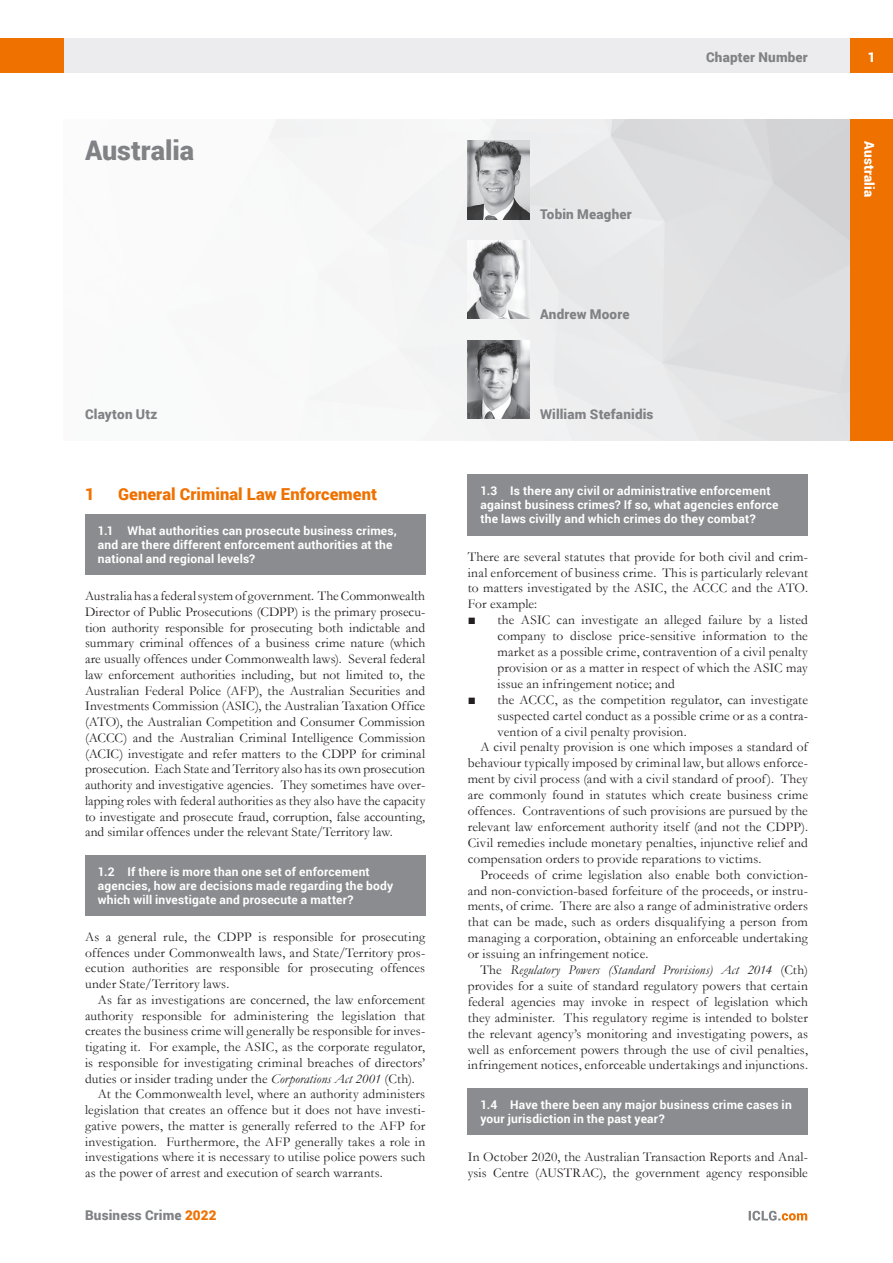
<style>
.page{position:relative;width:893px;height:1263px;background:#fff}
.page>*{position:absolute;margin:0;border:0;box-sizing:border-box;transform-origin:0 0}
.t1{font:900 27px "Roboto";color:#808285}
.MS_Heading{font:900 16.5px "Roboto";letter-spacing:.005em;color:#ef7100}
.MS_Body_Text_-_Secon{font:13.5px/15.9px "Garamond";letter-spacing:.01em;color:#231f20;text-align:justify}
.MS_Body_Text_-_First{font:13.5px/15.8px "Garamond";letter-spacing:.005em;color:#231f20;text-align:justify}
.MS_-_Bullets_1{font:13.5px/15.9px "Garamond";letter-spacing:.01em;color:#231f20;text-align:justify}
.t2{font:900 13.5px "Roboto";letter-spacing:.015em;color:#808285}
.t3{font:900 13.5px "Roboto";letter-spacing:.015em;color:#fff}
.MS_-_Question{font:700 12px/14.1px "Roboto";letter-spacing:.015em;color:#fff}
.MS_-_Question_follow{font:700 12px/14px "Roboto";letter-spacing:.015em;color:#fff}
.s1{font-style:italic}
.s2{color:#ef7100}
</style>
<div class="page">
<div style="left:64px;top:38px;width:786px;height:34px;background:#ececee"></div>
<div style="left:850px;top:38px;width:43px;height:34px;background:#ef7100"></div>
<div style="left:0;top:38px;width:64px;height:34px;background:#ef7100"></div>
<svg style="left:749px;top:1211px;width:58px;height:9px"></svg>
<img style="left:269px;top:119px;width:581px;height:321px">
<div style="left:850px;top:119px;width:43px;height:321px;background:#ef7100"></div>
<img style="left:468px;top:240px;width:61px;height:79px">
<img style="left:468px;top:340px;width:61px;height:79px">
<img style="left:468px;top:140px;width:61px;height:79px">
<div style="left:468px;top:474px;width:340px;height:61px;background:#8a8c8f"></div>
<div style="left:468px;top:1088px;width:340px;height:47px;background:#8a8c8f"></div>
<div style="left:85px;top:514px;width:340px;height:61px;background:#8a8c8f"></div>
<div style="left:85px;top:855px;width:340px;height:60px;background:#8a8c8f"></div>
<p class="t2" style="left:706px;top:48px;width:103px">Chapter Number</p>
<p class="t3" style="left:868px;top:48px;width:9px">1</p>
<h1 class="t1" style="left:85px;top:131px;width:111px">Australia</h1>
<p class="t3" style="left:879px;top:141px;width:57px;rotate:90deg">Australia</p>
<p class="t2" style="left:540px;top:205px;width:93px">Tobin Meagher</p>
<p class="t2" style="left:540px;top:305px;width:91px">Andrew Moore</p>
<p class="t2" style="left:85px;top:404px;width:74px">Clayton Utz</p>
<p class="t2" style="left:540px;top:404px;width:115px">William Stefanidis</p>
<p class="MS_Heading" style="left:85px;top:482px;width:11px">1</p>
<p class="MS_Heading" style="left:118px;top:482px;width:261px">General Criminal Law Enforcement</p>
<p class="MS_-_Question_follow" style="left:98px;top:523px;width:301px">1.1 What authorities can prosecute business crimes, and are there different enforcement authorities at the national and regional levels?</p>
<p class="MS_Body_Text_-_First" style="left:85px;top:588px;width:342px">Australia has a federal system of government. The Commonwealth Director of Public Prosecutions (CDPP) is the primary prosecu&shy;tion authority responsible for prosecuting both indictable and summary criminal offences of a business crime nature (which are usually offences under Commonwealth laws). Several federal law enforcement authorities including, but not limited to, the Australian Federal Police (AFP), the Australian Securities and Investments Commission (ASIC), the Australian Taxation Office (ATO), the Australian Competition and Consumer Commission (ACCC) and the Australian Criminal Intelligence Commission (ACIC) investigate and refer matters to the CDPP for criminal prosecution. Each State and Territory also has its own prosecution authority and investigative agencies. They sometimes have over&shy;lapping roles with federal authorities as they also have the capacity to investigate and prosecute fraud, corruption, false accounting, and similar offences under the relevant State/Territory law.</p>
<p class="MS_-_Question" style="left:98px;top:864px;width:297px">1.2 If there is more than one set of enforcement agencies, how are decisions made regarding the body which will investigate and prosecute a matter?</p>
<p class="MS_Body_Text_-_First" style="left:85px;top:928px;width:342px">As a general rule, the CDPP is responsible for prosecuting offences under Commonwealth laws, and State/Territory pros&shy;ecution authorities are responsible for prosecuting offences under State/Territory laws.</p>
<p class="MS_Body_Text_-_Secon" style="left:85px;top:991px;width:342px;text-indent:13px">As far as investigations are concerned, the law enforcement authority responsible for administering the legislation that creates the business crime will generally be responsible for inves&shy;tigating it. For example, the ASIC, as the corporate regulator, is responsible for investigating criminal breaches of directors’ duties or insider trading under the <span class="s1">Corporations Act 2001</span> (Cth).</p>
<p class="MS_Body_Text_-_Secon" style="left:85px;top:1086px;width:342px;text-indent:13px">At the Commonwealth level, where an authority administers legislation that creates an offence but it does not have investi&shy;gative powers, the matter is generally referred to the AFP for investigation. Furthermore, the AFP generally takes a role in investigations where it is necessary to utilise police powers such as the power of arrest and execution of search warrants.</p>
<p class="MS_-_Question" style="left:480px;top:483px;width:300px">1.3 Is there any civil or administrative enforcement against business crimes? If so, what agencies enforce the laws civilly and which crimes do they combat?</p>
<p class="MS_Body_Text_-_First" style="left:468px;top:548px;width:342px">There are several statutes that provide for both civil and crim&shy;inal enforcement of business crime. This is particularly relevant to matters investigated by the ASIC, the ACCC and the ATO.<br>For example:</p>
<p class="MS_-_Bullets_1" style="left:497px;top:612px;width:312px;text-indent:-30px">■ the ASIC can investigate an alleged failure by a listed company to disclose price-sensitive information to the market as a possible crime, contravention of a civil penalty provision or as a matter in respect of which the ASIC may issue an infringement notice; and</p>
<p class="MS_-_Bullets_1" style="left:497px;top:691px;width:312px;text-indent:-30px">■ the ACCC, as the competition regulator, can investigate suspected cartel conduct as a possible crime or as a contra&shy;vention of a civil penalty provision.</p>
<p class="MS_Body_Text_-_Secon" style="left:468px;top:739px;width:342px;text-indent:13px">A civil penalty provision is one which imposes a standard of behaviour typically imposed by criminal law, but allows enforce&shy;ment by civil process (and with a civil standard of proof). They are commonly found in statutes which create business crime offences. Contraventions of such provisions are pursued by the relevant law enforcement authority itself (and not the CDPP).<br>Civil remedies include monetary penalties, injunctive relief and compensation orders to provide reparations to victims.</p>
<p class="MS_Body_Text_-_Secon" style="left:468px;top:866px;width:342px;text-indent:13px">Proceeds of crime legislation also enable both conviction&shy;and non-conviction-based forfeiture of the proceeds, or instru&shy;ments, of crime. There are also a range of administrative orders that can be made, such as orders disqualifying a person from managing a corporation, obtaining an enforceable undertaking or issuing an infringement notice.</p>
<p class="MS_Body_Text_-_Secon" style="left:468px;top:961px;width:342px;text-indent:13px">The <span class="s1">Regulatory Powers (Standard Provisions) Act 2014</span> (Cth) provides for a suite of standard regulatory powers that certain federal agencies may invoke in respect of legislation which they administer. This regulatory regime is intended to bolster the relevant agency’s monitoring and investigating powers, as well as enforcement powers through the use of civil penalties, infringement notices, enforceable undertakings and injunctions.</p>
<p class="MS_-_Question" style="left:480px;top:1097px;width:313px">1.4 Have there been any major business crime cases in your jurisdiction in the past year?</p>
<p class="MS_Body_Text_-_First" style="left:468px;top:1148px;width:342px;line-height:16.2px">In October 2020, the Australian Transaction Reports and Anal&shy;ysis Centre (AUSTRAC), the government agency responsible</p>
<p class="t2" style="left:85px;top:1206px;width:133px">Business Crime <span class="s2">2022</span></p>
</div>
